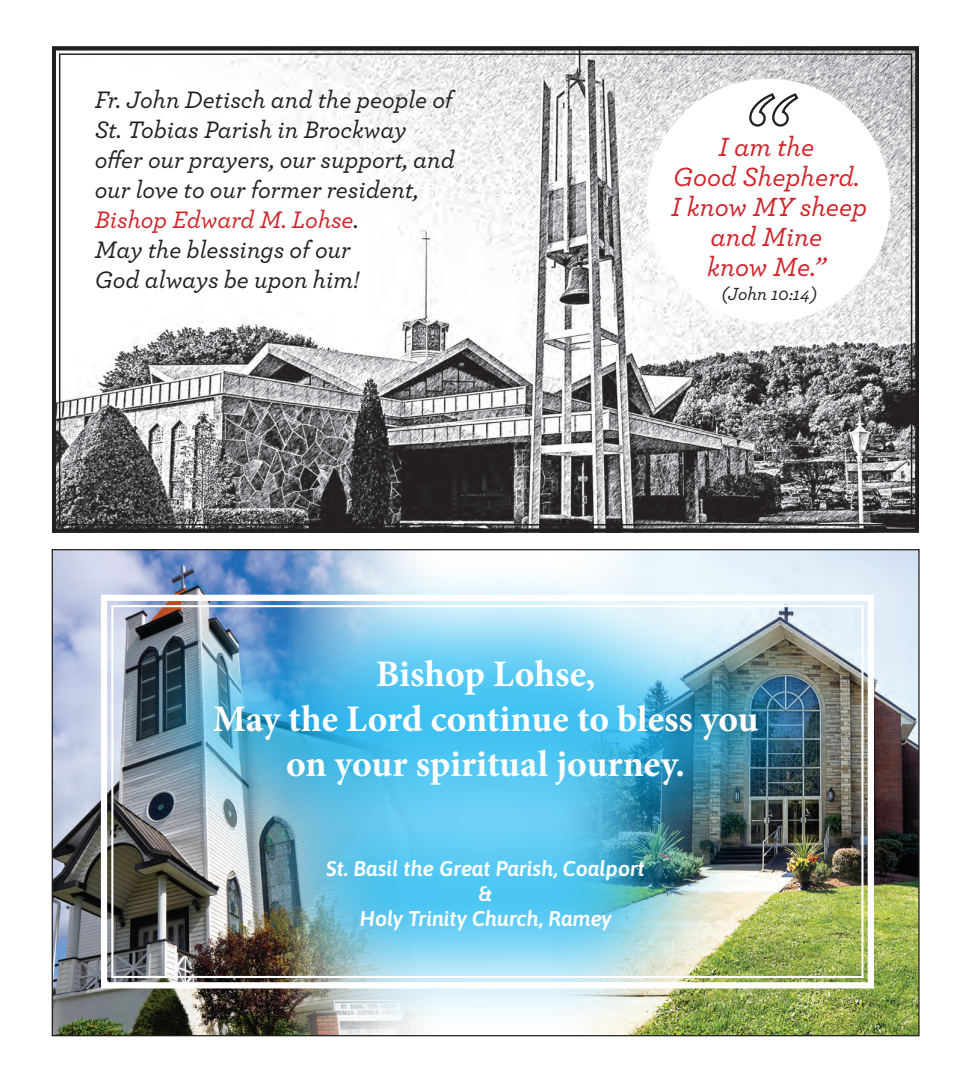
<style>
.page{position:relative;width:968px;height:1080px;background:#fff}
.page>*{position:absolute;margin:0;border:0;box-sizing:border-box;transform-origin:0 0}
.t1{font:700 37.5px/45px "Minion Pro";color:#fff;text-align:center}
.t2{font:italic 500 27.62px/29.9px "Archer";color:#d1232a;text-align:center}
.t3{font:italic 500 25px/30px "Archer";color:#231f20}
.t4{font:italic 600 21.25px/25px "Asap";color:#fff;text-align:center}
.t5{font:italic 500 18.38px "Archer";color:#231f20}
.s1{color:#d1232a}
</style>
<div class="page">
<img style="left:54px;top:551px;width:358px;height:483px">
<img style="left:617px;top:551px;width:300px;height:483px">
<div style="left:107px;top:553px;width:756px;height:483px;background:#00aeef;opacity:.75"></div>
<img style="left:98px;top:592px;width:779px;height:400px">
<div style="left:111px;top:605px;width:752px;height:373px;border:2px solid #fff"></div>
<svg style="left:52px;top:47px;width:866px;height:486px"></svg>
<p class="t3" style="left:95px;top:83px;width:361px">Fr. John Detisch and the people of<br>St. Tobias Parish in Brockway offer our prayers, our support, and our love to our former resident,<br><span class="s1">Bishop Edward M. Lohse</span>.<br>May the blessings of our<br>God always be upon him!</p>
<p class="t2" style="left:671px;top:130px;width:198px">I am the<br>Good Shepherd.<br>I know MY sheep and Mine<br>know Me.”</p>
<p class="t5" style="left:721px;top:280px;width:97px">(John 10:14)</p>
<p class="t1" style="left:213px;top:651px;width:547px">Bishop Lohse,<br>May the Lord continue to bless you on your spiritual journey.</p>
<p class="t4" style="left:326px;top:855px;width:320px">St. Basil the Great Parish, Coalport &amp;<br>Holy Trinity Church, Ramey</p>
</div>
